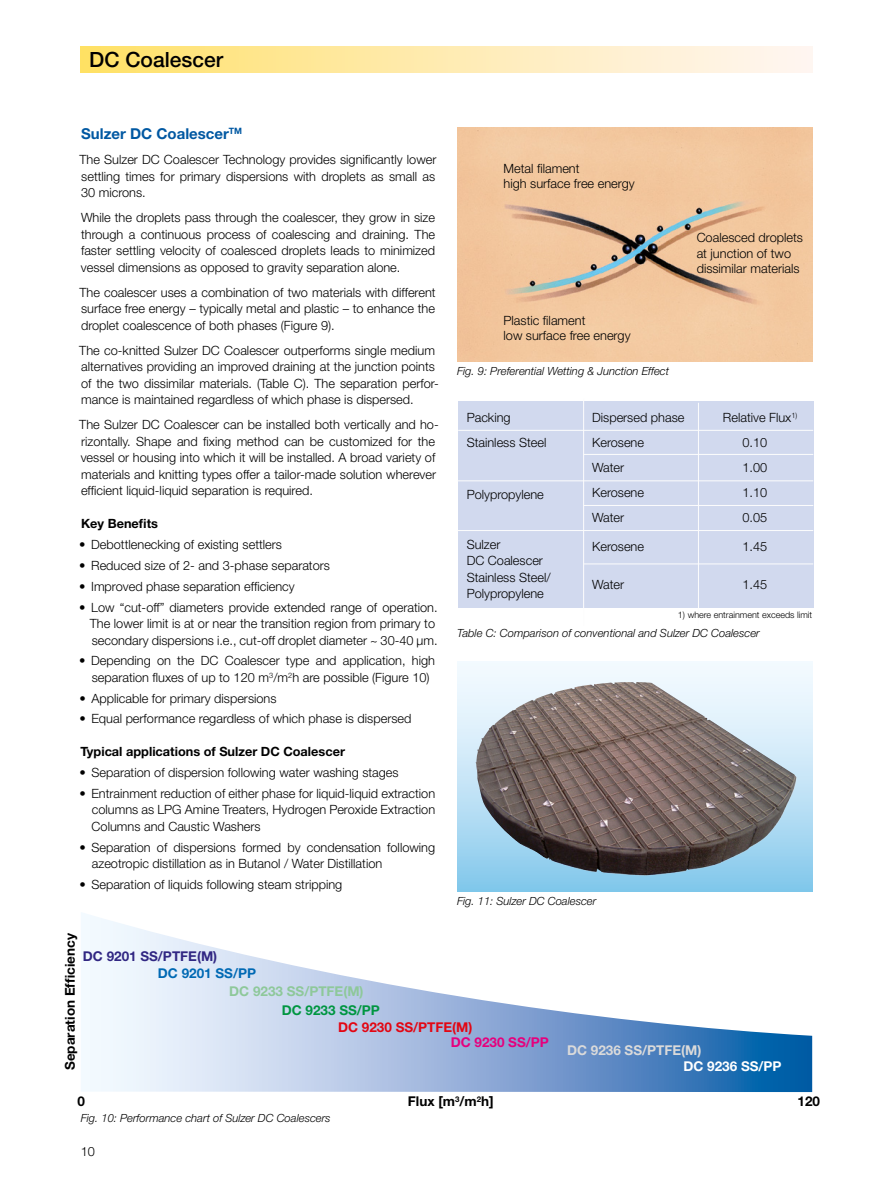
<style>
.page{position:relative;width:893px;height:1191px;background:#fff}
.page>*{position:absolute;margin:0;border:0;box-sizing:border-box;transform-origin:0 0}
.t1{font:500 21px "Helvetica Neue";color:#000}
.t2{font:700 15px "Helvetica Neue";color:#0058a2}
.t3{font:700 13.5px "Helvetica Neue";color:#000}
.t4{font:700 13.5px/17.1px "Helvetica Neue";color:#e30613}
.t5{font:700 13.5px/16px "Helvetica Neue";color:#dadada}
.t6{font:700 13.5px "Helvetica Neue";color:#312783}
.t7{font:700 13.5px "Helvetica Neue";color:#8ec89a}
.t8{font:700 13.5px "Helvetica Neue";color:#0069b4}
.t9{font:700 13.5px "Helvetica Neue";color:#e6007d}
.t10{font:300 12.75px/16.5px "Helvetica Neue";color:#000}
.t11{font:700 12.75px "Helvetica Neue";color:#000}
.t12{font:italic 300 11.25px "Helvetica Neue";color:#000}
.t13{font:300 9px "Helvetica Neue";color:#000}
.s1{color:#009641}
.s2{color:#fff}
</style>
<div class="page">
<div style="left:81px;top:47px;width:731px;height:25px;background:linear-gradient(to right,#ffe169,#fff6f6)"></div>
<img style="left:457px;top:128px;width:355px;height:233px">
<div style="left:458px;top:402px;width:355px;height:206px;background:#d1d9ee"></div>
<hr style="left:584px;top:454px;width:229px;height:1px;background:#fdfdfd">
<hr style="left:457px;top:480px;width:356px;height:1px;background:#fdfdfd">
<hr style="left:458px;top:430px;width:355px;height:1px;background:#fdfdfd">
<hr style="left:457px;top:530px;width:356px;height:1px;background:#fdfdfd">
<hr style="left:584px;top:563px;width:229px;height:1px;background:#fdfdfd">
<hr style="left:584px;top:505px;width:229px;height:1px;background:#fdfdfd">
<hr style="left:583px;top:399px;width:1px;height:227px;background:#fdfdfd">
<hr style="left:698px;top:403px;width:1px;height:227px;background:#fdfdfd">
<svg style="left:81px;top:913px;width:731px;height:179px"></svg>
<div style="left:457px;top:661px;width:355px;height:230px;background:linear-gradient(to bottom,#fff,#8acbec)"></div>
<img style="left:476px;top:682px;width:322px;height:194px">
<p class="t1" style="left:89px;top:47px;width:135px">DC Coalescer</p>
<p class="t2" style="left:81px;top:125px;width:163px">Sulzer DC Coalescer<sup>TM</sup></p>
<p class="t10" style="left:79px;top:151px;width:358px;text-align:justify">The Sulzer DC Coalescer Technology provides significantly lower settling times for primary dispersions with droplets as small as 30 microns.</p>
<p class="t10" style="left:81px;top:209px;width:356px;text-align:justify">While the droplets pass through the coalescer, they grow in size through a continuous process of coalescing and draining. The faster settling velocity of coalesced droplets leads to minimized vessel dimensions as opposed to gravity separation alone.</p>
<p class="t10" style="left:79px;top:284px;width:358px;text-align:justify">The coalescer uses a combination of two materials with different surface free energy – typically metal and plastic – to enhance the droplet coalescence of both phases (Figure 9).</p>
<p class="t10" style="left:79px;top:342px;width:361px">The co-knitted Sulzer DC Coalescer outperforms single medium alternatives providing an improved draining at the junction points of the two dissimilar materials. (Table C). The separation perfor&shy;mance is maintained regardless of which phase is dispersed.</p>
<p class="t10" style="left:79px;top:416px;width:361px">The Sulzer DC Coalescer can be installed both vertically and ho&shy;rizontally. Shape and fixing method can be customized for the vessel or housing into which it will be installed. A broad variety of materials and knitting types offer a tailor-made solution wherever efficient liquid-liquid separation is required.</p>
<p class="t11" style="left:81px;top:516px;width:78px">Key Benefits</p>
<p class="t10" style="left:79px;top:536px;width:204px">• Debottlenecking of existing settlers</p>
<p class="t10" style="left:79px;top:557px;width:252px">• Reduced size of 2- and 3-phase separators</p>
<p class="t10" style="left:79px;top:577px;width:217px">• Improved phase separation efficiency</p>
<p class="t10" style="left:90px;top:598px;width:349px;text-indent:-11px">• Low “cut-off” diameters provide extended range of operation.<br>The lower limit is at or near the transition region from primary to secondary dispersions i.e., cut-off droplet diameter ~ 30-40 µm.</p>
<p class="t10" style="left:79px;top:652px;width:357px;text-align:center">• Depending on the DC Coalescer type and application, high separation fluxes of up to 120 m<sup>3</sup>/m<sup>2</sup>h are possible (Figure 10)</p>
<p class="t10" style="left:79px;top:689px;width:199px">• Applicable for primary dispersions</p>
<p class="t10" style="left:79px;top:710px;width:334px">• Equal performance regardless of which phase is dispersed</p>
<p class="t11" style="left:80px;top:744px;width:266px">Typical applications of Sulzer DC Coalescer</p>
<p class="t10" style="left:79px;top:764px;width:321px">• Separation of dispersion following water washing stages</p>
<p class="t10" style="left:92px;top:785px;width:345px;text-align:justify;text-indent:-12px">• Entrainment reduction of either phase for liquid-liquid extraction columns as LPG Amine Treaters, Hydrogen Peroxide Extraction Columns and Caustic Washers</p>
<p class="t10" style="left:92px;top:838px;width:345px;text-indent:-12px">• Separation of dispersions formed by condensation following azeotropic distillation as in Butanol / Water Distillation</p>
<p class="t10" style="left:79px;top:876px;width:265px">• Separation of liquids following steam stripping</p>
<p class="t10" style="left:504px;top:160px;width:133px;line-height:15.3px">Metal filament<br>high surface free energy</p>
<p class="t10" style="left:697px;top:230px;width:108px;line-height:15.3px">Coalesced droplets at junction of two dissimilar materials</p>
<p class="t10" style="left:504px;top:312px;width:129px;line-height:15.3px">Plastic filament<br>low surface free energy</p>
<p class="t12" style="left:457px;top:364px;width:213px">Fig. 9: Preferential Wetting &amp; Junction Effect</p>
<p class="t10" style="left:467px;top:404px;width:81px;line-height:25px">Packing<br>Stainless Steel</p>
<p class="t10" style="left:467px;top:486px;width:79px">Polypropylene</p>
<p class="t10" style="left:467px;top:535px;width:86px">Sulzer<br>DC Coalescer<br>Stainless Steel/<br>Polypropylene</p>
<p class="t10" style="left:592px;top:404px;width:94px;line-height:25px">Dispersed phase<br>Kerosene<br>Water<br>Kerosene<br>Water</p>
<p class="t10" style="left:592px;top:538px;width:53px">Kerosene</p>
<p class="t10" style="left:592px;top:575px;width:34px">Water</p>
<p class="t10" style="left:742px;top:404px;width:56px;line-height:25px;text-indent:-19px">Relative Flux<sup>1)<br></sup>0.10<br>1.00<br>1.10<br>0.05</p>
<p class="t10" style="left:742px;top:538px;width:26px">1.45</p>
<p class="t10" style="left:742px;top:575px;width:26px">1.45</p>
<p class="t13" style="left:678px;top:609px;width:136px">1) where entrainment exceeds limit</p>
<p class="t12" style="left:457px;top:626px;width:304px">Table C: Comparison of conventional and Sulzer DC Coalescer</p>
<p class="t12" style="left:457px;top:894px;width:141px">Fig. 11: Sulzer DC Coalescer</p>
<p class="t3" style="left:62px;top:1070px;width:139px;rotate:-90deg">Separation Efficiency</p>
<p class="t6" style="left:83px;top:948px;width:136px">DC 9201 SS/PTFE(M)</p>
<p class="t8" style="left:158px;top:965px;width:100px">DC 9201 SS/PP</p>
<p class="t7" style="left:229px;top:982px;width:136px">DC 9233 SS/PTFE(M)</p>
<p class="t4" style="left:338px;top:1001px;width:136px;text-indent:-56px"><span class="s1">DC 9233 SS/PP<br></span>DC 9230 SS/PTFE(M)</p>
<p class="t9" style="left:451px;top:1033px;width:100px">DC 9230 SS/PP</p>
<p class="t5" style="left:683px;top:1041px;width:100px;text-indent:-116px">DC 9236 SS/PTFE(M)<br><span class="s2">DC 9236 SS/PP</span></p>
<p class="t3" style="left:78px;top:1093px;width:9px">0</p>
<p class="t3" style="left:408px;top:1093px;width:87px">Flux [m<sup>3</sup>/m<sup>2</sup>h]</p>
<p class="t3" style="left:798px;top:1093px;width:24px">120</p>
<p class="t12" style="left:81px;top:1111px;width:251px">Fig. 10: Performance chart of Sulzer DC Coalescers</p>
<p class="t10" style="left:81px;top:1142px;width:16px">10</p>
</div>
